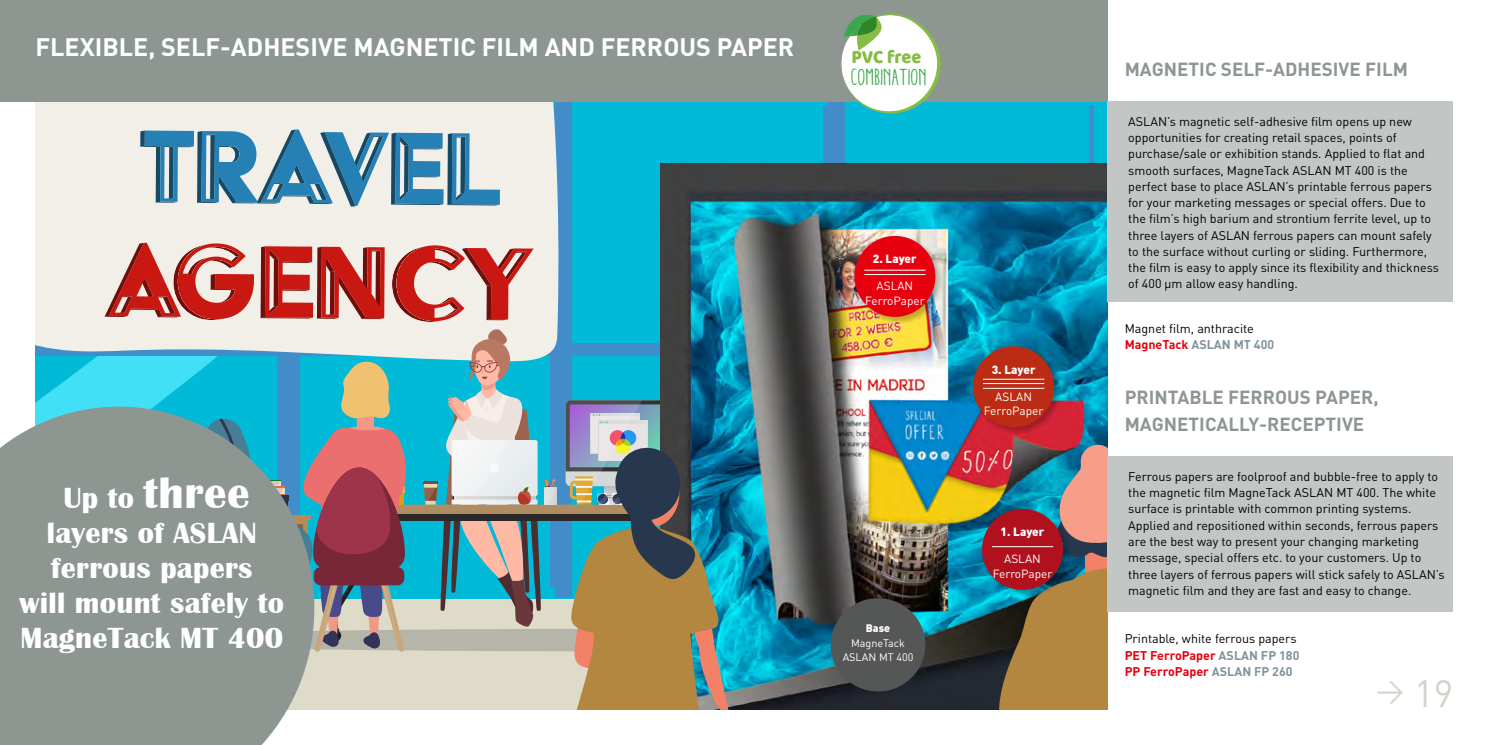
<style>
.page{position:relative;width:1489px;height:745px;background:#fff}
.page>*{position:absolute;margin:0;border:0;box-sizing:border-box;transform-origin:0 0}
.t1{font:700 45px "Britannic";letter-spacing:.01em;color:#fff}
.t2{font:37.5px "DIN";color:#d1d4ca}
.t3{font:700 30px/35px "Britannic";letter-spacing:.01em;color:#fff;text-align:center}
.t4{font:700 25px "DIN";color:#fff}
.t5{font:condensed 23.12px "Aracne";color:#3aa74d;scale:.93 1}
.t6{font:19.38px "Baloo Thambi";color:#87bb46;scale:.93 1}
.t7{font:700 18.75px/27.5px "DIN";color:#8e9692}
.t8{font:12.5px/16.2px "DIN";color:#000}
.t9{font:11.75px/14.1px "DIN";color:#fff;text-align:center}
.t10{font:900 11.75px "DIN";color:#fff}
.t11{font:10.75px/14.4px "DIN";color:#fff;text-align:center}
.t12{font:900 10.75px "DIN";color:#fff}
.s1{font-size:30px}
.s2{font-weight:700;color:#e7000e}
.s3{font-weight:700;color:#80939b}
</style>
<div class="page">
<div style="left:35px;top:94px;width:1071px;height:504px;background:#00bad7"></div>
<div style="left:823px;top:106px;width:16px;height:480px;background:#428cc9"></div>
<hr style="left:1089px;top:106px;width:4px;height:480px;background:#428cc9">
<div style="left:555px;top:94px;width:17px;height:503px;background:#428cc9"></div>
<div style="left:828px;top:94px;width:16px;height:503px;background:#428cc9"></div>
<div style="left:35px;top:102px;width:524px;height:254px;background:#f2efe9"></div>
<img style="left:660px;top:164px;width:446px;height:545px">
<div style="left:1085px;top:531px;width:21px;height:48px;background:#f28168"></div>
<svg style="left:998px;top:568px;width:108px;height:141px;background:#9c793d"></svg>
<img style="left:1011px;top:443px;width:95px;height:115px">
<svg style="left:140px;top:129px;width:360px;height:77px;background:#84adc1"></svg>
<svg style="left:45px;top:243px;width:758px;height:466px"></svg>
<div style="left:0;top:0;width:1106px;height:102px;background:#8e9692"></div>
<div style="left:1106px;top:101px;width:346px;height:201px;background:#c2c7c5"></div>
<div style="left:1106px;top:456px;width:346px;height:155px;background:#c2c7c5"></div>
<svg style="left:0;top:406px;width:314px;height:338px;background:#889a99"></svg>
<div style="left:980px;top:507px;width:91px;height:92px;background:#000;opacity:.25"></div>
<div style="left:982px;top:508px;width:80px;height:81px;background:#b1111c;border-radius:50%"></div>
<hr style="left:991px;top:546px;width:62px;height:1px;background:#fff">
<div style="left:854px;top:235px;width:89px;height:89px;background:#000;opacity:.25"></div>
<div style="left:854px;top:236px;width:81px;height:81px;background:#e7000e;border-radius:50%"></div>
<hr style="left:864px;top:270px;width:61px;height:1px;background:#fff">
<hr style="left:864px;top:274px;width:61px;height:1px;background:#fff">
<div style="left:973px;top:345px;width:89px;height:89px;background:#000;opacity:.25"></div>
<div style="left:973px;top:346px;width:81px;height:81px;background:#bc2b13;border-radius:50%"></div>
<hr style="left:983px;top:379px;width:61px;height:1px;background:#fff">
<hr style="left:983px;top:383px;width:61px;height:1px;background:#fff">
<hr style="left:983px;top:388px;width:61px;height:1px;background:#fff">
<div style="left:830px;top:598px;width:95px;height:93px;background:#555756;border-radius:50%"></div>
<svg style="left:841px;top:14px;width:100px;height:99px"></svg>
<h3 class="t4" style="left:35px;top:31px;width:760px">FLEXIBLE, SELF-ADHESIVE MAGNETIC FILM AND FERROUS PAPER</h3>
<h3 class="t6" style="left:851px;top:43px;width:77px">PVC free</h3>
<h3 class="t5" style="left:851px;top:64px;width:83px">COMBINATION</h3>
<p class="t10" style="left:873px;top:251px;width:45px">2. Layer</p>
<p class="t9" style="left:865px;top:278px;width:61px">ASLAN<br>FerroPaper</p>
<p class="t10" style="left:991px;top:361px;width:45px">3. Layer</p>
<p class="t9" style="left:983px;top:389px;width:61px">ASLAN<br>FerroPaper</p>
<h1 class="t1" style="left:63px;top:467px;width:188px"><span class="s1">Up to</span> three</h1>
<h3 class="t3" style="left:20px;top:515px;width:266px">layers of ASLAN ferrous papers<br>will mount safely to<br>MagneTack MT 400</h3>
<p class="t10" style="left:1000px;top:524px;width:45px">1. Layer</p>
<p class="t9" style="left:992px;top:551px;width:61px">ASLAN<br>FerroPaper</p>
<p class="t12" style="left:865px;top:620px;width:26px">Base</p>
<p class="t11" style="left:842px;top:634px;width:72px">MagneTack<br>ASLAN MT 400</p>
<h3 class="t7" style="left:1124px;top:55px;width:285px">MAGNETIC SELF-ADHESIVE FILM</h3>
<p class="t8" style="left:1128px;top:113px;width:312px">ASLAN’s magnetic self-adhesive film opens up new opportunities for creating retail spaces, points of purchase/sale or exhibition stands. Applied to flat and smooth surfaces, MagneTack ASLAN MT 400 is the perfect base to place ASLAN’s printable ferrous papers for your marketing messages or special offers. Due to the film’s high barium and strontium ferrite level, up to three layers of ASLAN ferrous papers can mount safely to the surface without curling or sliding. Furthermore, the film is easy to apply since its flexibility and thickness of 400 μm allow easy handling.</p>
<p class="t8" style="left:1124px;top:320px;width:151px">Magnet film, anthracite<br><span class="s2">MagneTack</span> <span class="s3">ASLAN MT 400</span></p>
<h3 class="t7" style="left:1124px;top:382px;width:255px">PRINTABLE FERROUS PAPER,<br>MAGNETICALLY-RECEPTIVE</h3>
<p class="t8" style="left:1128px;top:467px;width:318px">Ferrous papers are foolproof and bubble-free to apply to the magnetic film MagneTack ASLAN MT 400. The white surface is printable with common printing systems.<br>Applied and repositioned within seconds, ferrous papers are the best way to present your changing marketing message, special offers etc. to your customers. Up to three layers of ferrous papers will stick safely to ASLAN’s magnetic film and they are fast and easy to change.</p>
<p class="t8" style="left:1124px;top:630px;width:176px">Printable, white ferrous papers<br><span class="s2">PET FerroPaper</span> <span class="s3">ASLAN FP 180<br></span><span class="s2">PP FerroPaper</span> <span class="s3">ASLAN FP 260</span></p>
<h2 class="t2" style="left:1375px;top:670px;width:79px"><sup>&gt;</sup> 19</h2>
</div>
